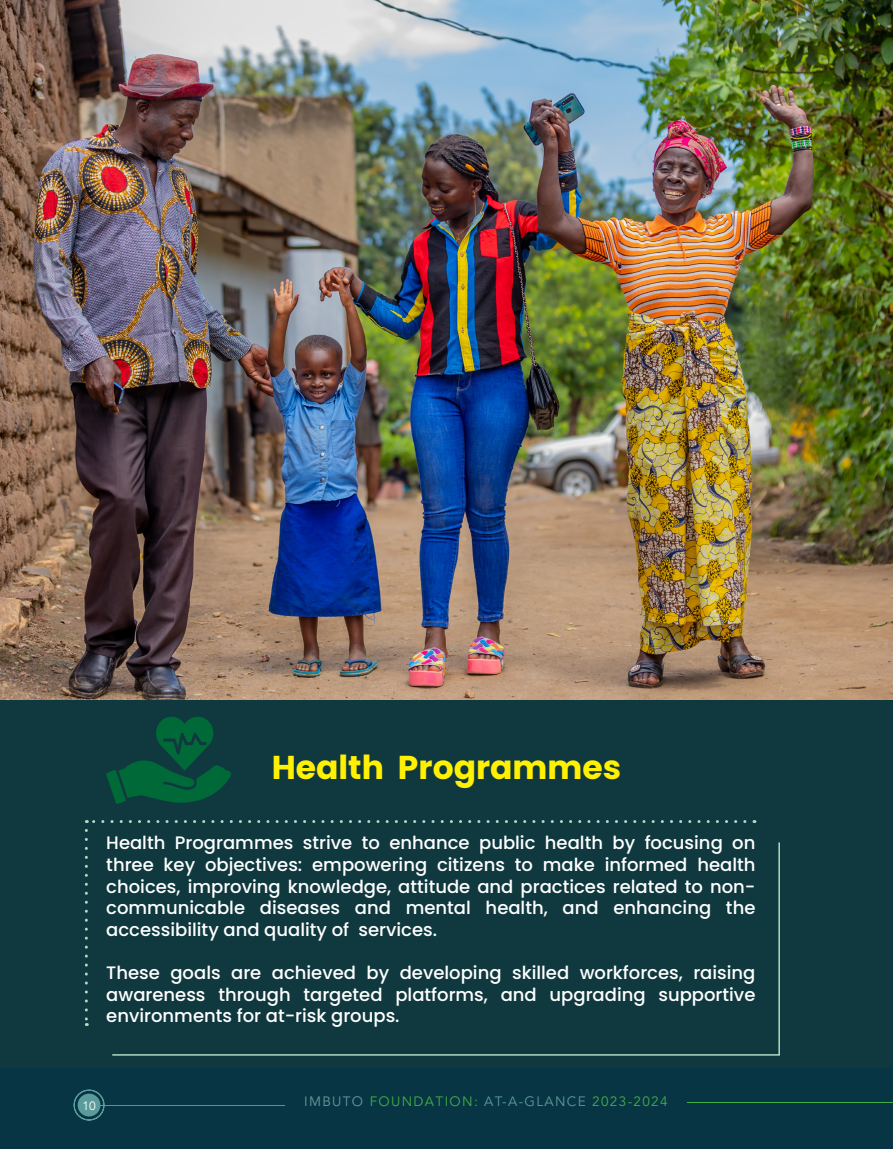
<style>
.page{position:relative;width:893px;height:1149px;background:#fff}
.page>*{position:absolute;margin:0;border:0;box-sizing:border-box;transform-origin:0 0}
.t1{font:700 33px "Poppins";color:#fff101}
.t2{font:500 18px/21.6px "Poppins";color:#fff;text-align:justify}
.t3{font:13.5px "Avenir";letter-spacing:.1em;color:#40ae49}
.t4{font:12px "Avenir";color:#fff}
.s1{color:#639b9b}
.s2{color:#5b9b9b}
</style>
<div class="page">
<div style="left:0;top:0;width:893px;height:1148px;background:#083543"></div>
<hr style="left:94px;top:1104px;width:190px;height:1px;background:#40ae49">
<svg style="left:73px;top:1089px;width:32px;height:31px"></svg>
<div style="left:1px;top:0;width:891px;height:1067px;background:#10393f"></div>
<img style="left:0;top:0;width:892px;height:699px">
<svg style="left:112px;top:842px;width:668px;height:214px"></svg>
<svg style="left:86px;top:820px;width:659px;height:2px"></svg>
<svg style="left:85px;top:830px;width:3px;height:195px"></svg>
<svg style="left:106px;top:716px;width:125px;height:88px"></svg>
<p class="t1" style="left:272px;top:748px;width:351px">Health Programmes</p>
<p class="t2" style="left:106px;top:832px;width:651px">Health Programmes strive to enhance public health by focusing on three key objectives: empowering citizens to make informed health choices, improving knowledge, attitude and practices related to non&shy;communicable diseases and mental health, and enhancing the accessibility and quality of services.</p>
<p class="t2" style="left:106px;top:961px;width:651px">These goals are achieved by developing skilled workforces, raising awareness through targeted platforms, and upgrading supportive environments for at-risk groups.</p>
<p class="t4" style="left:82px;top:1096px;width:15px">10</p>
<p class="t3" style="left:304px;top:1090px;width:365px"><span class="s1">IMBUTO</span> FOUNDATION: <span class="s2">AT-A-GLANCE</span> 2023-2024</p>
</div>
